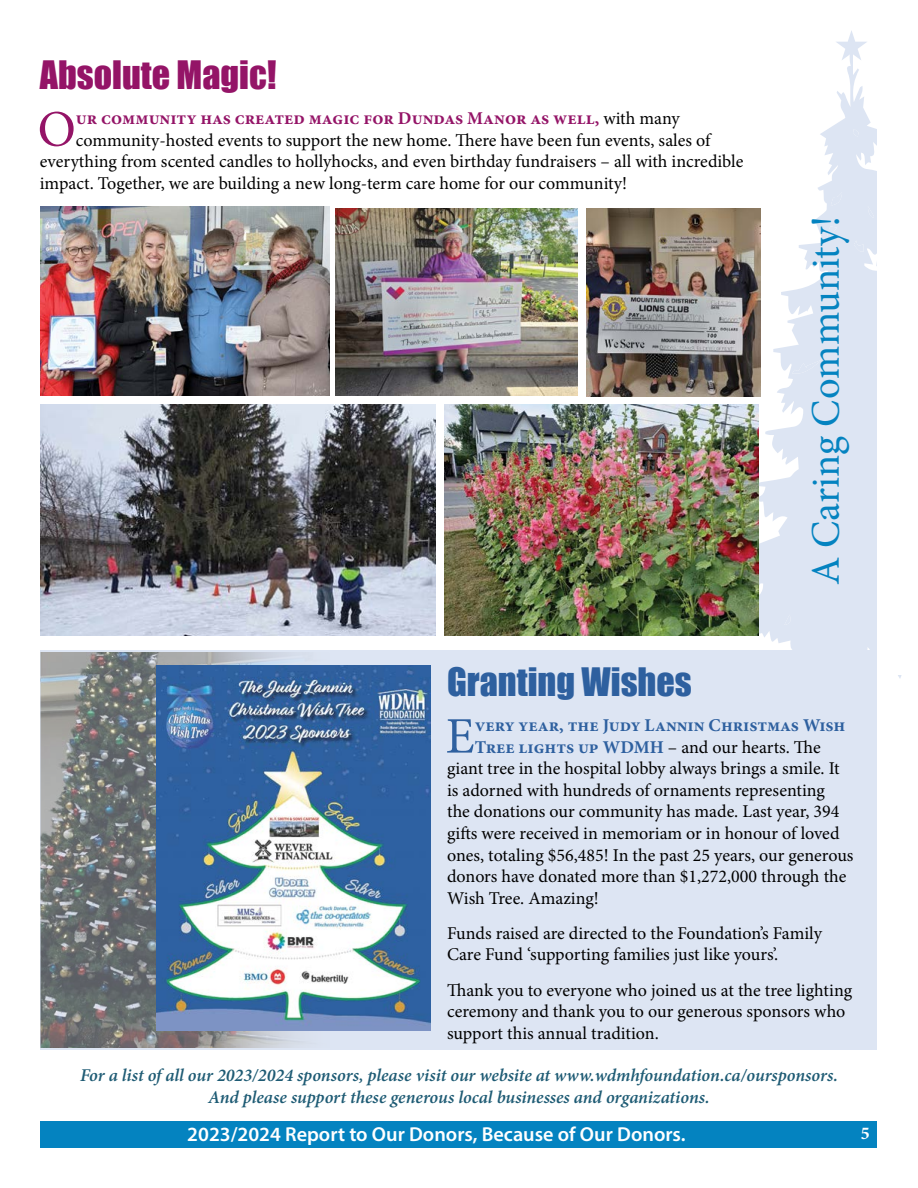
<style>
.page{position:relative;width:918px;height:1188px;background:#fff}
.page>*{position:absolute;margin:0;border:0;box-sizing:border-box;transform-origin:0 0}
.t1{font:51.3px "Minion Pro";color:#941467}
.t2{font:51.3px "Minion Pro";color:#2e609f}
.t3{font:40.65px "Minion Pro";color:#0483c0}
.t4{font:36px "Impact";color:#941467}
.t5{font:36px "Impact";color:#2e609f}
.t6{font:600 20.25px "Myriad Pro";color:#fff}
.t7{font:18px/21.6px "Minion Pro";letter-spacing:-.005em;color:#000}
.t8{font:italic 600 18px/21.6px "Minion Pro";letter-spacing:-.005em;color:#1e5b74;text-align:center}
.t9{font:700 18px "Minion Pro";color:#941467}
.t10{font:700 18px "Minion Pro";color:#2e609f}
.t11{font:700 18px "Minion Pro";color:#fff}
.s1{font-weight:400;color:#000}
.s2{font-weight:700;color:#2e609f}
</style>
<div class="page">
<svg style="left:739px;top:60px;width:163px;height:618px;fill:#dde5f3"></svg>
<svg style="left:792px;top:359px;width:30px;height:16px"></svg>
<svg style="left:831px;top:192px;width:11px;height:14px"></svg>
<svg style="left:854px;top:240px;width:10px;height:12px"></svg>
<svg style="left:826px;top:226px;width:11px;height:14px"></svg>
<svg style="left:853px;top:129px;width:6px;height:8px"></svg>
<svg style="left:784px;top:614px;width:8px;height:11px"></svg>
<svg style="left:868px;top:206px;width:6px;height:12px"></svg>
<div style="left:40px;top:650px;width:838px;height:400px;background:#dde5f3"></div>
<div style="left:40px;top:1121px;width:838px;height:27px;background:#0483c0"></div>
<img style="left:336px;top:208px;width:242px;height:188px">
<img style="left:40px;top:207px;width:289px;height:189px">
<img style="left:40px;top:405px;width:395px;height:231px">
<img style="left:445px;top:405px;width:313px;height:231px">
<img style="left:586px;top:208px;width:174px;height:188px">
<img style="left:40px;top:652px;width:303px;height:396px">
<img style="left:157px;top:665px;width:273px;height:365px">
<div style="left:878px;top:0;width:40px;height:675px;background:#fff"></div>
<svg style="left:836px;top:31px;width:31px;height:29px"></svg>
<h3 class="t4" style="left:40px;top:47px;width:238px">Absolute Magic!</h3>
<h1 class="t1" style="left:38px;top:95px;width:40px">O</h1>
<p class="t9" style="left:76px;top:106px;width:605px">ur community has created magic for Dundas Manor as well, <span class="s1">with many</span></p>
<p class="t7" style="left:76px;top:129px;width:636px">community-hosted events to support the new home. There have been fun events, sales of</p>
<p class="t7" style="left:40px;top:151px;width:705px">everything from scented candles to hollyhocks, and even birthday fundraisers – all with incredible</p>
<p class="t7" style="left:40px;top:172px;width:589px">impact. Together, we are building a new long-term care home for our community!</p>
<h2 class="t3" style="left:799px;top:585px;width:371px;rotate:-90deg">A Caring Community!</h2>
<h3 class="t5" style="left:447px;top:654px;width:246px">Granting Wishes</h3>
<h1 class="t2" style="left:446px;top:702px;width:31px">E</h1>
<p class="t10" style="left:475px;top:713px;width:372px">very year, the Judy Lannin Christmas Wish</p>
<p class="t7" style="left:475px;top:736px;width:348px"><span class="s2">Tree lights up WDMH</span> – and our hearts. The</p>
<p class="t7" style="left:447px;top:758px;width:394px">giant tree in the hospital lobby always brings a smile. It</p>
<p class="t7" style="left:447px;top:779px;width:379px">is adorned with hundreds of ornaments representing</p>
<p class="t7" style="left:447px;top:801px;width:394px">the donations our community has made. Last year, 394</p>
<p class="t7" style="left:447px;top:823px;width:394px">gifts were received in memoriam or in honour of loved</p>
<p class="t7" style="left:447px;top:844px;width:408px">ones, totaling $56,485! In the past 25 years, our generous</p>
<p class="t7" style="left:447px;top:866px;width:401px">donors have donated more than $1,272,000 through the</p>
<p class="t7" style="left:447px;top:887px;width:153px">Wish Tree. Amazing!</p>
<p class="t7" style="left:447px;top:922px;width:376px">Funds raised are directed to the Foundation’s Family<br>Care Fund ‘supporting families just like yours’.</p>
<p class="t7" style="left:447px;top:979px;width:407px">Thank you to everyone who joined us at the tree lighting ceremony and thank you to our generous sponsors who support this annual tradition.</p>
<p class="t8" style="left:80px;top:1064px;width:759px">For a list of all our 2023/2024 sponsors, please visit our website at www.wdmhfoundation.ca/oursponsors.<br>And please support these generous local businesses and organizations.</p>
<p class="t6" style="left:187px;top:1121px;width:500px">2023/2024 Report to Our Donors, Because of Our Donors.</p>
<p class="t11" style="left:861px;top:1120px;width:10px">5</p>
</div>
